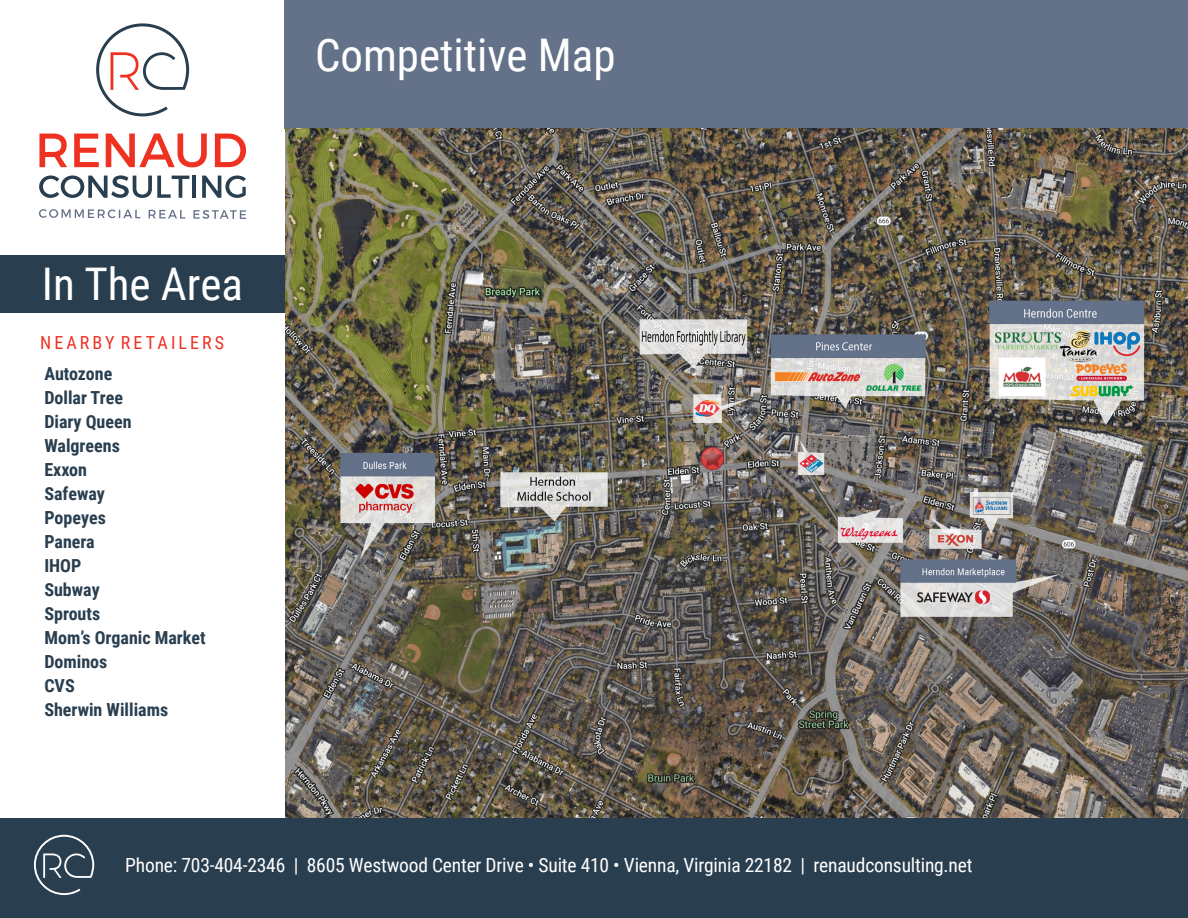
<style>
.page{position:relative;width:1188px;height:918px;background:#fff}
.page>*{position:absolute;margin:0;border:0;box-sizing:border-box;transform-origin:0 0}
.t1{font:45px "Roboto Condensed";color:#fff}
.t2{font:19.5px "Roboto Condensed";letter-spacing:-.01em;color:#fff}
.t3{font:700 18px "Roboto Condensed";color:#293e4f}
.t4{font:18px "Roboto Condensed";letter-spacing:.17em;color:#ef3122}
</style>
<div class="page">
<svg style="left:39px;top:209px;width:101px;height:9px"></svg>
<svg style="left:149px;top:210px;width:36px;height:9px"></svg>
<svg style="left:193px;top:210px;width:53px;height:9px"></svg>
<svg style="left:39px;top:175px;width:150px;height:23px"></svg>
<hr style="left:193px;top:176px;width:3px;height:22px;background:#293e4f">
<svg style="left:202px;top:175px;width:44px;height:23px"></svg>
<svg style="left:96px;top:23px;width:93px;height:93px"></svg>
<svg style="left:39px;top:134px;width:28px;height:33px"></svg>
<svg style="left:74px;top:134px;width:25px;height:33px"></svg>
<svg style="left:106px;top:134px;width:101px;height:33px"></svg>
<svg style="left:215px;top:134px;width:31px;height:33px"></svg>
<div style="left:285px;top:0;width:903px;height:131px;background:#647289"></div>
<div style="left:0;top:255px;width:286px;height:63px;background:#293e4f"></div>
<div style="left:0;top:818px;width:1188px;height:100px;background:#293e4f"></div>
<svg style="left:34px;top:835px;width:60px;height:60px"></svg>
<div style="left:0;top:313px;width:285px;height:505px;background:#fff"></div>
<img style="left:285px;top:129px;width:903px;height:689px">
<p class="t1" style="left:42px;top:253px;width:203px">In The Area</p>
<p class="t4" style="left:40px;top:330px;width:186px">NEARBY RETAILERS</p>
<p class="t3" style="left:44px;top:361px;width:70px">Autozone</p>
<p class="t3" style="left:44px;top:385px;width:80px">Dollar Tree</p>
<p class="t3" style="left:44px;top:409px;width:89px">Diary Queen</p>
<p class="t3" style="left:44px;top:433px;width:77px">Walgreens</p>
<p class="t3" style="left:44px;top:457px;width:44px">Exxon</p>
<p class="t3" style="left:44px;top:481px;width:62px">Safeway</p>
<p class="t3" style="left:44px;top:505px;width:63px">Popeyes</p>
<p class="t3" style="left:44px;top:529px;width:52px">Panera</p>
<p class="t3" style="left:44px;top:553px;width:39px">IHOP</p>
<p class="t3" style="left:44px;top:577px;width:57px">Subway</p>
<p class="t3" style="left:44px;top:601px;width:57px">Sprouts</p>
<p class="t3" style="left:44px;top:625px;width:163px">Mom’s Organic Market</p>
<p class="t3" style="left:44px;top:649px;width:65px">Dominos</p>
<p class="t3" style="left:44px;top:673px;width:32px">CVS</p>
<p class="t3" style="left:44px;top:697px;width:125px">Sherwin Williams</p>
<p class="t1" style="left:315px;top:24px;width:302px">Competitive Map</p>
<p class="t2" style="left:125px;top:852px;width:849px">Phone: 703-404-2346 | 8605 Westwood Center Drive • Suite 410 • Vienna, Virginia 22182 | renaudconsulting.net</p>
</div>
